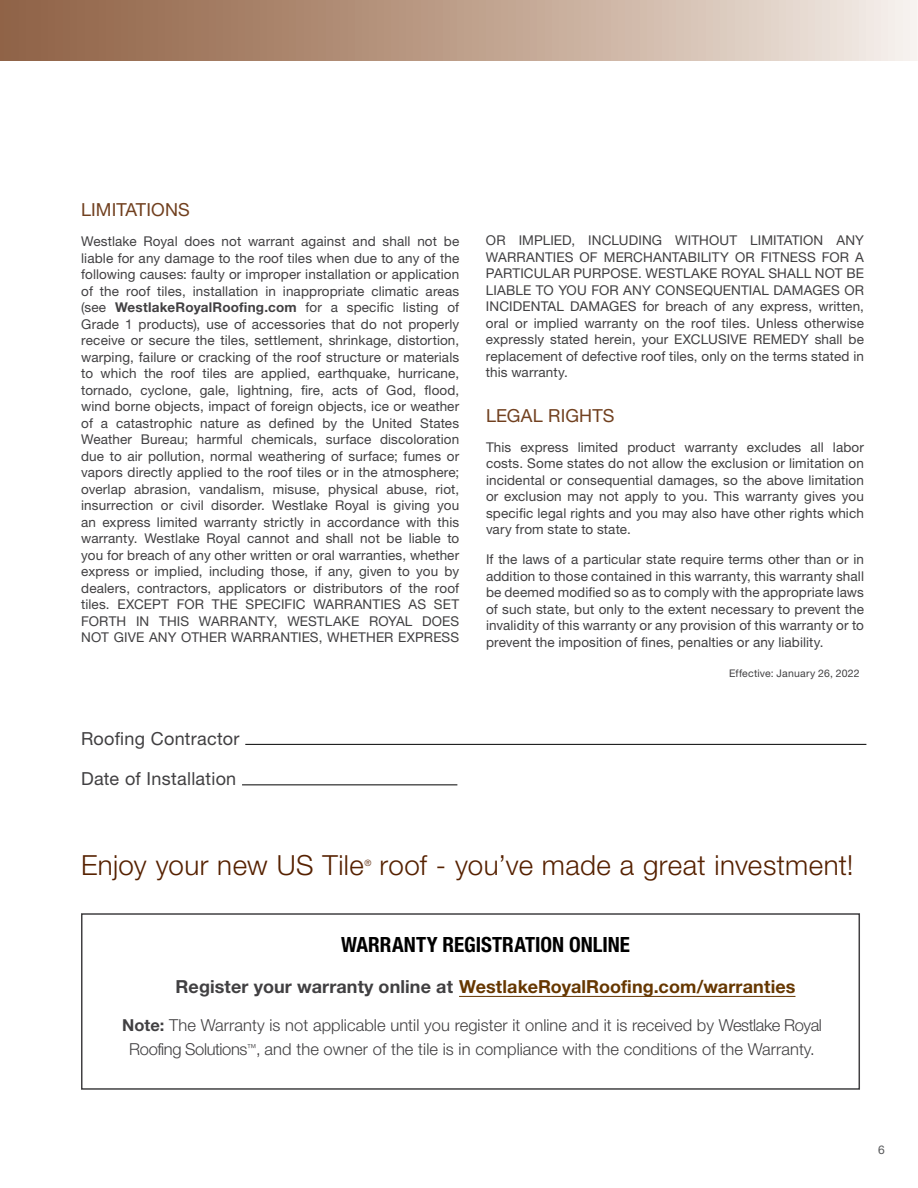
<style>
.page{position:relative;width:918px;height:1188px;background:#fff}
.page>*{position:absolute;margin:0;border:0;box-sizing:border-box;transform-origin:0 0}
.t1{font:300 27.75px "Helvetica Neue LT Std";letter-spacing:.015em;color:#562100}
.t2{font:700 condensed 21px "Helvetica Neue LT Std";color:#000}
.t3{font:700 18px "Helvetica Neue LT Std";letter-spacing:.005em;color:#663700}
.t4{font:18px "Helvetica Neue LT Std";letter-spacing:.015em;color:#414042}
.t5{font:18px "Helvetica Neue LT Std";letter-spacing:.005em;color:#71401f}
.t6{font:300 16.5px/24px "Helvetica Neue LT Std";letter-spacing:.005em;color:#414042;text-align:center}
.t7{font:13.5px/16.5px "Helvetica Neue LT Std";letter-spacing:.01em;color:#414042;text-align:justify}
.t8{font:12px "Helvetica Neue LT Std";color:#58595b}
.t9{font:10.5px "Helvetica Neue LT Std";letter-spacing:.015em;color:#414042}
.t10{font:300 8.7px "Helvetica Neue LT Std";color:#562100}
.s1{font-weight:700}
.s2{color:#414042}
</style>
<div class="page">
<div style="left:0;top:0;width:918px;height:60px;background:linear-gradient(to right,#8c5b3c,#f3eae3)"></div>
<hr style="left:245px;top:744px;width:621px;height:1px;background:#000">
<hr style="left:242px;top:785px;width:215px;height:1px;background:#000">
<div style="left:81px;top:913px;width:779px;height:177px;border:2px solid #414042"></div>
<hr style="left:459px;top:996px;width:337px;height:1px;background:#663700">
<h3 class="t5" style="left:81px;top:199px;width:110px">LIMITATIONS</h3>
<p class="t7" style="left:81px;top:233px;width:380px">Westlake Royal does not warrant against and shall not be liable for any damage to the roof tiles when due to any of the following causes: faulty or improper installation or application of the roof tiles, installation in inappropriate climatic areas (see <span class="s1">WestlakeRoyalRoofing.com</span> for a specific listing of Grade 1 products), use of accessories that do not properly receive or secure the tiles, settlement, shrinkage, distortion, warping, failure or cracking of the roof structure or materials to which the roof tiles are applied, earthquake, hurricane, tornado, cyclone, gale, lightning, fire, acts of God, flood, wind borne objects, impact of foreign objects, ice or weather of a catastrophic nature as defined by the United States Weather Bureau; harmful chemicals, surface discoloration due to air pollution, normal weathering of surface; fumes or vapors directly applied to the roof tiles or in the atmosphere; overlap abrasion, vandalism, misuse, physical abuse, riot, insurrection or civil disorder. Westlake Royal is giving you an express limited warranty strictly in accordance with this warranty. Westlake Royal cannot and shall not be liable to you for breach of any other written or oral warranties, whether express or implied, including those, if any, given to you by dealers, contractors, applicators or distributors of the roof tiles. EXCEPT FOR THE SPECIFIC WARRANTIES AS SET FORTH IN THIS WARRANTY, WESTLAKE ROYAL DOES NOT GIVE ANY OTHER WARRANTIES, WHETHER EXPRESS</p>
<p class="t7" style="left:486px;top:232px;width:380px">OR IMPLIED, INCLUDING WITHOUT LIMITATION ANY WARRANTIES OF MERCHANTABILITY OR FITNESS FOR A PARTICULAR PURPOSE. WESTLAKE ROYAL SHALL NOT BE LIABLE TO YOU FOR ANY CONSEQUENTIAL DAMAGES OR INCIDENTAL DAMAGES for breach of any express, written, oral or implied warranty on the roof tiles. Unless otherwise expressly stated herein, your EXCLUSIVE REMEDY shall be replacement of defective roof tiles, only on the terms stated in this warranty.</p>
<h3 class="t5" style="left:486px;top:405px;width:130px">LEGAL RIGHTS</h3>
<p class="t7" style="left:486px;top:438px;width:380px">This express limited product warranty excludes all labor costs. Some states do not allow the exclusion or limitation on incidental or consequential damages, so the above limitation or exclusion may not apply to you. This warranty gives you specific legal rights and you may also have other rights which vary from state to state.</p>
<p class="t7" style="left:486px;top:551px;width:380px">If the laws of a particular state require terms other than or in addition to those contained in this warranty, this warranty shall be deemed modified so as to comply with the appropriate laws of such state, but only to the extent necessary to prevent the invalidity of this warranty or any provision of this warranty or to prevent the imposition of fines, penalties or any liability.</p>
<p class="t9" style="left:729px;top:667px;width:132px">Effective: January 26, 2022</p>
<h3 class="t4" style="left:81px;top:727px;width:160px">Roofing Contractor</h3>
<h3 class="t4" style="left:81px;top:768px;width:157px">Date of Installation</h3>
<h1 class="t1" style="left:81px;top:848px;width:284px">Enjoy your new US Tile</h1>
<p class="t10" style="left:364px;top:857px;width:8px">®</p>
<h1 class="t1" style="left:380px;top:848px;width:475px">roof - you’ve made a great investment!</h1>
<h2 class="t2" style="left:341px;top:931px;width:290px">WARRANTY REGISTRATION ONLINE</h2>
<h3 class="t3" style="left:176px;top:976px;width:621px"><span class="s2">Register your warranty online at</span> WestlakeRoyalRoofing.com/warranties</h3>
<p class="t6" style="left:122px;top:1013px;width:701px"><span class="s1">Note:</span> The Warranty is not applicable until you register it online and it is received by Westlake Royal<br>Roofing Solutions<sup>™</sup>, and the owner of the tile is in compliance with the conditions of the Warranty.</p>
<p class="t8" style="left:878px;top:1143px;width:8px">6</p>
</div>
